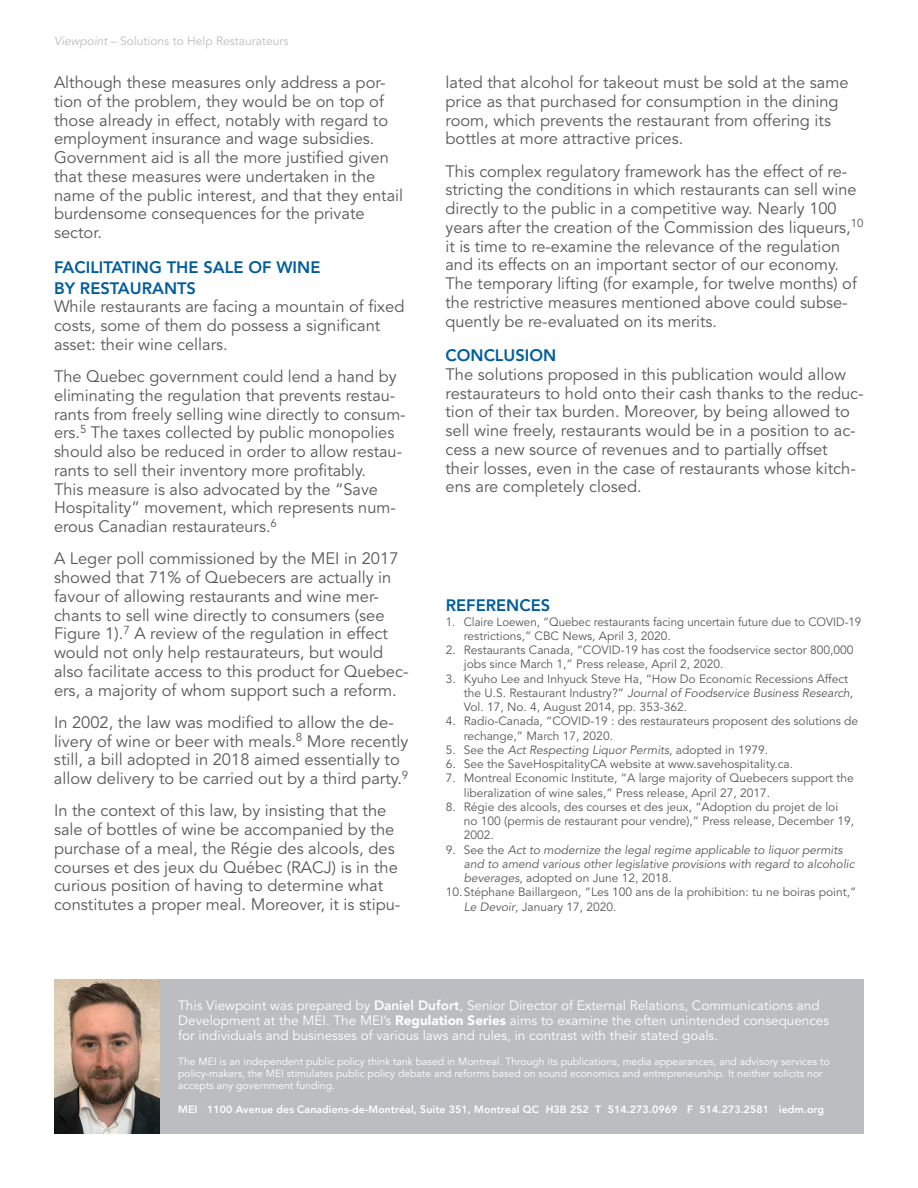
<style>
.page{position:relative;width:918px;height:1188px;background:#fff}
.page>*{position:absolute;margin:0;border:0;box-sizing:border-box;transform-origin:0 0}
.t1{font:16.5px/18.8px "Avenir LT Std";color:#57585a}
.t2{font:800 16.5px/21px "Avenir LT Std";color:#005d9c}
.t3{font:13.5px/15px "Avenir LT Std";color:#fff}
.t4{font:12px/14.2px "Avenir LT Std";color:#57585a}
.t5{font:italic 12px "Avenir LT Std";color:#57585a}
.t6{font:12px/14.2px "Avenir LT Std";color:#57585a;scale:.96 1}
.t7{font:12px "Avenir LT Std";color:#bcbdc0}
.t8{font:10.5px/12px "Avenir LT Std";color:#fff}
.t9{font:800 10.5px "Avenir LT Std";letter-spacing:.01em;color:#fff}
.s1{font-style:italic}
.s2{font-style:normal}
.s3{font-weight:800}
.s4{font-weight:900}
</style>
<div class="page">
<div style="left:159px;top:980px;width:705px;height:154px;background:#bcbdc0"></div>
<img style="left:54px;top:980px;width:105px;height:154px">
<p class="t7" style="left:54px;top:34px;width:236px"><span class="s1">Viewpoint</span> – Solutions to Help Restaurateurs</p>
<p class="t1" style="left:54px;top:74px;width:351px">Although these measures only address a por&shy;tion of the problem, they would be on top of those already in effect, notably with regard to employment insurance and wage subsidies.<br>Government aid is all the more justified given that these measures were undertaken in the name of the public interest, and that they entail burdensome consequences for the private sector.</p>
<p class="t2" style="left:54px;top:256px;width:268px">FACILITATING THE SALE OF WINE<br>BY RESTAURANTS</p>
<p class="t1" style="left:54px;top:298px;width:352px">While restaurants are facing a mountain of fixed costs, some of them do possess a significant asset: their wine cellars.</p>
<p class="t1" style="left:54px;top:368px;width:353px">The Quebec government could lend a hand by eliminating the regulation that prevents restau&shy;rants from freely selling wine directly to consum&shy;ers.<sup>5</sup> The taxes collected by public monopolies should also be reduced in order to allow restau&shy;rants to sell their inventory more profitably.<br>This measure is also advocated by the “Save Hospitality” movement, which represents num&shy;erous Canadian restaurateurs.<sup>6</sup></p>
<p class="t1" style="left:54px;top:550px;width:356px">A Leger poll commissioned by the MEI in 2017 showed that 71% of Quebecers are actually in favour of allowing restaurants and wine mer&shy;chants to sell wine directly to consumers (see Figure 1).<sup>7</sup> A review of the regulation in effect would not only help restaurateurs, but would also facilitate access to this product for Quebec&shy;ers, a majority of whom support such a reform.</p>
<p class="t1" style="left:54px;top:713px;width:356px">In 2002, the law was modified to allow the de&shy;livery of wine or beer with meals.<sup>8</sup> More recently still, a bill adopted in 2018 aimed essentially to allow delivery to be carried out by a third party.<sup>9</sup></p>
<p class="t1" style="left:54px;top:802px;width:348px">In the context of this law, by insisting that the sale of bottles of wine be accompanied by the purchase of a meal, the Régie des alcools, des courses et des jeux du Québec (RACJ) is in the curious position of having to determine what constitutes a proper meal. Moreover, it is stipu-</p>
<p class="t1" style="left:446px;top:74px;width:405px">lated that alcohol for takeout must be sold at the same price as that purchased for consumption in the dining room, which prevents the restaurant from offering its bottles at more attractive prices.</p>
<p class="t1" style="left:446px;top:162px;width:420px">This complex regulatory framework has the effect of re&shy;stricting the conditions in which restaurants can sell wine directly to the public in a competitive way. Nearly 100 years after the creation of the Commission des liqueurs,<sup>10 </sup>it is time to re-examine the relevance of the regulation and its effects on an important sector of our economy.<br>The temporary lifting (for example, for twelve months) of the restrictive measures mentioned above could subse&shy;quently be re-evaluated on its merits.</p>
<p class="t2" style="left:446px;top:345px;width:112px">CONCLUSION</p>
<p class="t1" style="left:446px;top:365px;width:420px">The solutions proposed in this publication would allow restaurateurs to hold onto their cash thanks to the reduc&shy;tion of their tax burden. Moreover, by being allowed to sell wine freely, restaurants would be in a position to ac&shy;cess a new source of revenues and to partially offset their losses, even in the case of restaurants whose kitch&shy;ens are completely closed.</p>
<p class="t2" style="left:446px;top:595px;width:106px">REFERENCES</p>
<p class="t6" style="left:464px;top:615px;width:416px;text-indent:-18px">1. Claire Loewen, “Quebec restaurants facing uncertain future due to COVID-19 restrictions,” CBC News, April 3, 2020.</p>
<p class="t4" style="left:464px;top:643px;width:391px;text-indent:-18px">2. Restaurants Canada, “COVID-19 has cost the foodservice sector 800,000 jobs since March 1,” Press release, April 2, 2020.</p>
<p class="t4" style="left:464px;top:672px;width:391px;text-indent:-18px">3. Kyuho Lee and Inhyuck Steve Ha, “How Do Economic Recessions Affect the U.S. Restaurant Industry?” <span class="s1">Journal of Foodservice Business Research</span>,<br>Vol. 17, No. 4, August 2014, pp. 353-362.</p>
<p class="t4" style="left:464px;top:714px;width:396px;text-indent:-18px">4. Radio-Canada, “COVID-19 : des restaurateurs proposent des solutions de rechange,” March 17, 2020.</p>
<p class="t5" style="left:446px;top:743px;width:324px"><span class="s2">5. See the</span> Act Respecting Liquor Permits<span class="s2">, adopted in 1979.</span></p>
<p class="t4" style="left:446px;top:757px;width:349px">6. See the SaveHospitalityCA website at www.savehospitality.ca.</p>
<p class="t4" style="left:464px;top:771px;width:392px;text-indent:-18px">7. Montreal Economic Institute, “A large majority of Quebecers support the liberalization of wine sales,” Press release, April 27, 2017.</p>
<p class="t4" style="left:464px;top:800px;width:392px;text-indent:-18px">8. Régie des alcools, des courses et des jeux, “Adoption du projet de loi no 100 (permis de restaurant pour vendre),” Press release, December 19,<br>2002.</p>
<p class="t5" style="left:446px;top:842px;width:398px"><span class="s2">9. See the</span> Act to modernize the legal regime applicable to liquor permits</p>
<p class="t5" style="left:464px;top:857px;width:392px">and to amend various other legislative provisions with regard to alcoholic</p>
<p class="t4" style="left:464px;top:871px;width:210px"><span class="s1">beverages</span>, adopted on June 12, 2018.</p>
<p class="t4" style="left:446px;top:885px;width:412px">10.Stéphane Baillargeon, “Les 100 ans de la prohibition: tu ne boiras point,”</p>
<p class="t4" style="left:464px;top:900px;width:154px"><span class="s1">Le Devoir</span>, January 17, 2020.</p>
<p class="t3" style="left:178px;top:998px;width:653px">This Viewpoint was prepared by <span class="s3">Daniel Dufort</span>, Senior Director of External Relations, Communications and<br>Development at the MEI. The MEI’s <span class="s4">Regulation Series</span> aims to examine the often unintended consequences for individuals and businesses of various laws and rules, in contrast with their stated goals.</p>
<p class="t8" style="left:178px;top:1056px;width:653px">The MEI is an independent public policy think tank based in Montreal. Through its publications, media appearances, and advisory services to policy-makers, the MEI stimulates public policy debate and reforms based on sound economics and entrepreneurship. It neither solicits nor accepts any government funding.</p>
<p class="t9" style="left:178px;top:1103px;width:647px">MEI 1100 Avenue des Canadiens-de-Montréal, Suite 351, Montreal QC H3B 2S2 T 514.273.0969 F 514.273.2581 iedm.org</p>
</div>
